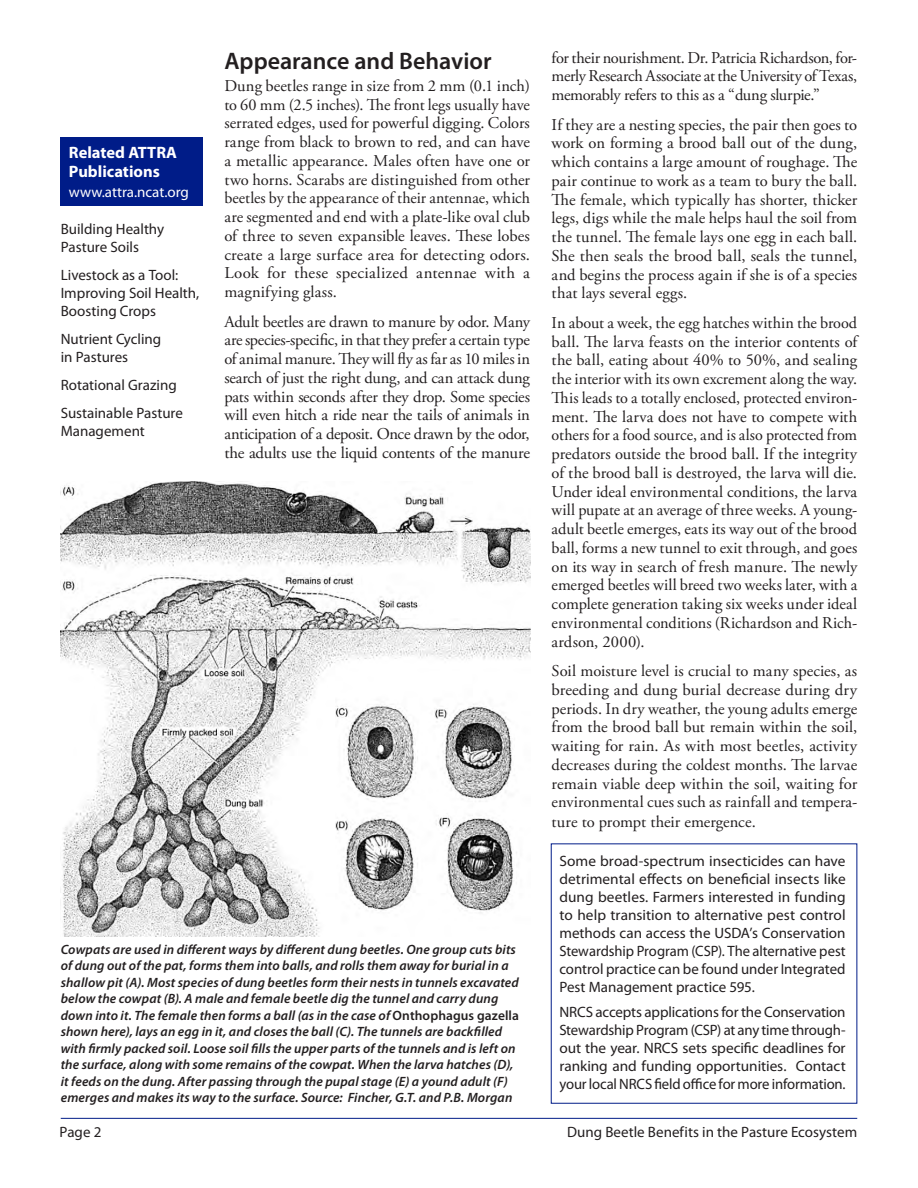
<style>
.page{position:relative;width:918px;height:1188px;background:#fff}
.page>*{position:absolute;margin:0;border:0;box-sizing:border-box;transform-origin:0 0}
.t1{font:600 24px "Myriad Pro";color:#231f20}
.t2{font:16.5px/18.8px "Adobe Garamond Pro";color:#231f20;text-align:justify}
.t3{font:700 16.5px/19.5px "Myriad Pro";color:#fff}
.t4{font:15px/18px "Myriad Pro";color:#231f20}
.t5{font:15px "Myriad Pro";color:#fff}
.t6{font:italic 600 13.5px/16.5px "Myriad Pro";letter-spacing:.01em;color:#231f20}
.s1{font-style:normal}
</style>
<div class="page">
<hr style="left:61px;top:1118px;width:796px;height:1px;background:#001c88">
<div style="left:61px;top:138px;width:142px;height:68px;background:#001c88"></div>
<img style="left:61px;top:481px;width:469px;height:456px">
<p class="t3" style="left:69px;top:144px;width:110px">Related ATTRA<br>Publications</p>
<p class="t5" style="left:69px;top:186px;width:121px">www.attra.ncat.org</p>
<p class="t4" style="left:61px;top:221px;width:105px">Building Healthy<br>Pasture Soils</p>
<p class="t4" style="left:61px;top:268px;width:140px">Livestock as a Tool:<br>Improving Soil Health,<br>Boosting Crops</p>
<p class="t4" style="left:61px;top:332px;width:102px">Nutrient Cycling in Pastures</p>
<p class="t4" style="left:61px;top:373px;width:124px;line-height:28.2px">Rotational Grazing<br>Sustainable Pasture</p>
<p class="t4" style="left:61px;top:424px;width:86px">Management</p>
<h1 class="t1" style="left:224px;top:52px;width:269px">Appearance and Behavior</h1>
<p class="t2" style="left:224px;top:77px;width:307px">Dung beetles range in size from 2 mm (0.1 inch) to 60 mm (2.5 inches). The front legs usually have serrated edges, used for powerful digging. Colors range from black to brown to red, and can have a metallic appearance. Males often have one or two horns. Scarabs are distinguished from other beetles by the appearance of their antennae, which are segmented and end with a plate-like oval club of three to seven expansible leaves. These lobes create a large surface area for detecting odors.<br>Look for these specialized antennae with a magnifying glass.</p>
<p class="t2" style="left:224px;top:313px;width:307px">Adult beetles are drawn to manure by odor. Many are species-specific, in that they prefer a certain type of animal manure. They will fly as far as 10 miles in search of just the right dung, and can attack dung pats within seconds after they drop. Some species will even hitch a ride near the tails of animals in anticipation of a deposit. Once drawn by the odor, the adults use the liquid contents of the manure</p>
<p class="t6" style="left:61px;top:943px;width:460px">Cowpats are used in different ways by different dung beetles. One group cuts bits of dung out of the pat, forms them into balls, and rolls them away for burial in a shallow pit (A). Most species of dung beetles form their nests in tunnels excavated below the cowpat (B). A male and female beetle dig the tunnel and carry dung down into it. The female then forms a ball (as in the case of <span class="s1">Onthophagus gazella </span>shown here), lays an egg in it, and closes the ball (C). The tunnels are backfilled with firmly packed soil. Loose soil fills the upper parts of the tunnels and is left on the surface, along with some remains of the cowpat. When the larva hatches (D), it feeds on the dung. After passing through the pupal stage (E) a yound adult (F) emerges and makes its way to the surface. Source: Fincher, G.T. and P.B. Morgan</p>
<p class="t2" style="left:552px;top:49px;width:307px">for their nourishment. Dr. Patricia Richardson, for&shy;merly Research Associate at the University of Texas, memorably refers to this as a “dung slurpie.”</p>
<p class="t2" style="left:552px;top:116px;width:307px">If they are a nesting species, the pair then goes to work on forming a brood ball out of the dung, which contains a large amount of roughage. The pair continue to work as a team to bury the ball.<br>The female, which typically has shorter, thicker legs, digs while the male helps haul the soil from the tunnel. The female lays one egg in each ball.<br>She then seals the brood ball, seals the tunnel, and begins the process again if she is of a species that lays several eggs.</p>
<p class="t2" style="left:552px;top:314px;width:307px">In about a week, the egg hatches within the brood ball. The larva feasts on the interior contents of the ball, eating about 40% to 50%, and sealing the interior with its own excrement along the way.<br>This leads to a totally enclosed, protected environ&shy;ment. The larva does not have to compete with others for a food source, and is also protected from predators outside the brood ball. If the integrity of the brood ball is destroyed, the larva will die.<br>Under ideal environmental conditions, the larva will pupate at an average of three weeks. A young&shy;adult beetle emerges, eats its way out of the brood ball, forms a new tunnel to exit through, and goes on its way in search of fresh manure. The newly emerged beetles will breed two weeks later, with a complete generation taking six weeks under ideal environmental conditions (Richardson and Rich&shy;ardson, 2000).</p>
<p class="t2" style="left:552px;top:662px;width:307px">Soil moisture level is crucial to many species, as breeding and dung burial decrease during dry periods. In dry weather, the young adults emerge from the brood ball but remain within the soil, waiting for rain. As with most beetles, activity decreases during the coldest months. The larvae remain viable deep within the soil, waiting for environmental cues such as rainfall and tempera&shy;ture to prompt their emergence.</p>
<p class="t4" style="left:559px;top:854px;width:288px;text-align:justify">Some broad-spectrum insecticides can have detrimental effects on beneficial insects like dung beetles. Farmers interested in funding to help transition to alternative pest control methods can access the USDA’s Conservation Stewardship Program (CSP). The alternative pest control practice can be found under Integrated Pest Management practice 595.</p>
<p class="t4" style="left:559px;top:1005px;width:288px;text-align:justify">NRCS accepts applications for the Conservation Stewardship Program (CSP) at any time through&shy;out the year. NRCS sets specific deadlines for ranking and funding opportunities. Contact your local NRCS field office for more information.</p>
<p class="t4" style="left:60px;top:1125px;width:43px">Page 2</p>
<p class="t4" style="left:567px;top:1125px;width:292px">Dung Beetle Benef its in the Pasture Ecosystem</p>
</div>
